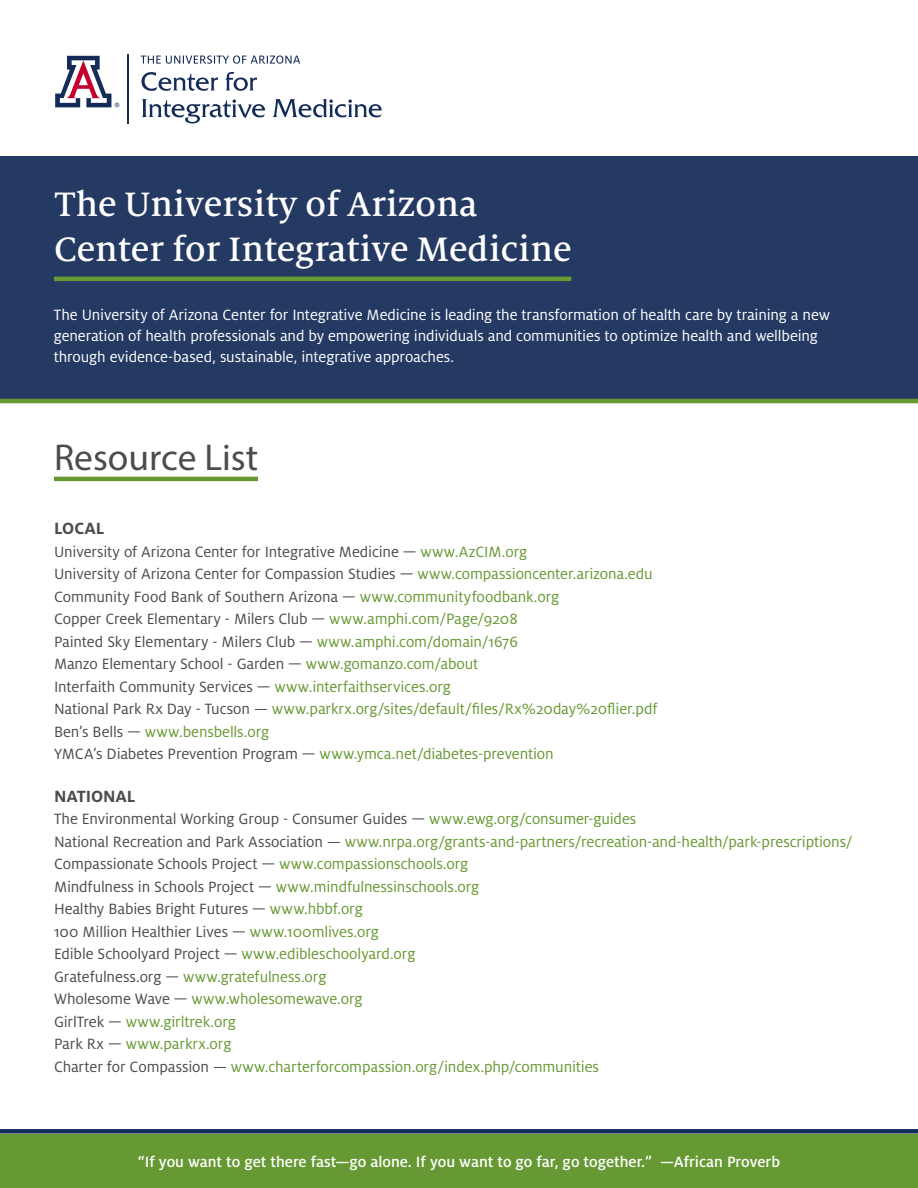
<style>
.page{position:relative;width:918px;height:1188px;background:#fff}
.page>*{position:absolute;margin:0;border:0;box-sizing:border-box;transform-origin:0 0}
.t1{font:500 37.5px "Milo Serif OT";color:#fff}
.t2{font:37.5px "Myriad Pro";color:#4b4c4d}
.t3{font:700 18px "Milo OT";letter-spacing:-.005em;color:#4b4c4d}
.t4{font:16.5px "Milo OT";letter-spacing:-.005em;color:#4b4c4d}
.t5{font:16.5px "Milo OT";letter-spacing:-.005em;color:#693}
.t6{font:16.5px/21px "Milo OT";letter-spacing:-.01em;color:#fff}
.t7{font:500 16.5px "Milo OT";color:#fff}
.s1{color:#693}
.s2{color:#4b4c4d}
</style>
<div class="page">
<div style="left:0;top:156px;width:918px;height:243px;background:#243a62"></div>
<div style="left:0;top:1134px;width:918px;height:54px;background:#693"></div>
<hr style="left:0;top:399px;width:918px;height:4px;background:#693">
<svg style="left:55px;top:55px;width:64px;height:53px"></svg>
<hr style="left:127px;top:54px;width:1px;height:70px;background:#142c57">
<svg style="left:142px;top:99px;width:240px;height:24px"></svg>
<svg style="left:141px;top:72px;width:116px;height:19px"></svg>
<svg style="left:141px;top:55px;width:159px;height:9px"></svg>
<hr style="left:54px;top:277px;width:517px;height:4px;background:#693">
<hr style="left:54px;top:477px;width:204px;height:4px;background:#693">
<div style="left:0;top:1129px;width:918px;height:5px;background:#142c57"></div>
<p class="t1" style="left:55px;top:184px;width:424px">The University of Arizona</p>
<p class="t1" style="left:55px;top:229px;width:518px">Center for Integrative Medicine</p>
<p class="t6" style="left:54px;top:305px;width:778px">The University of Arizona Center for Integrative Medicine is leading the transformation of health care by training a new generation of health professionals and by empowering individuals and communities to optimize health and wellbeing through evidence-based, sustainable, integrative approaches.</p>
<p class="t2" style="left:54px;top:434px;width:206px">Resource List</p>
<p class="t3" style="left:54px;top:518px;width:52px">LOCAL</p>
<p class="t4" style="left:54px;top:542px;width:475px">University of Arizona Center for Integrative Medicine — <span class="s1">www.AzCIM.org</span></p>
<p class="t4" style="left:54px;top:565px;width:600px">University of Arizona Center for Compassion Studies — <span class="s1">www.compassioncenter.arizona.edu</span></p>
<p class="t4" style="left:54px;top:587px;width:507px">Community Food Bank of Southern Arizona — <span class="s1">www.communityfoodbank.org</span></p>
<p class="t4" style="left:54px;top:610px;width:465px">Copper Creek Elementary - Milers Club — <span class="s1">www.amphi.com/Page/9208</span></p>
<p class="t4" style="left:54px;top:632px;width:466px">Painted Sky Elementary - Milers Club — <span class="s1">www.amphi.com/domain/1676</span></p>
<p class="t4" style="left:54px;top:655px;width:426px">Manzo Elementary School - Garden — <span class="s1">www.gomanzo.com/about</span></p>
<p class="t4" style="left:54px;top:677px;width:399px">Interfaith Community Services — <span class="s1">www.interfaithservices.org</span></p>
<p class="t5" style="left:54px;top:700px;width:605px"><span class="s2">National Park Rx Day - Tucson —</span> www.parkrx.org/sites/default/files/Rx%20day%20flier.pdf</p>
<p class="t5" style="left:54px;top:722px;width:217px"><span class="s2">Ben’s Bells —</span> www.bensbells.org</p>
<p class="t4" style="left:54px;top:745px;width:501px">YMCA’s Diabetes Prevention Program — <span class="s1">www.ymca.net/diabetes-prevention</span></p>
<p class="t3" style="left:54px;top:786px;width:83px">NATIONAL</p>
<p class="t4" style="left:54px;top:810px;width:584px">The Environmental Working Group - Consumer Guides — <span class="s1">www.ewg.org/consumer-guides</span></p>
<p class="t5" style="left:54px;top:832px;width:800px"><span class="s2">National Recreation and Park Association —</span> www.nrpa.org/grants-and-partners/recreation-and-health/park-prescriptions/</p>
<p class="t4" style="left:54px;top:855px;width:416px">Compassionate Schools Project — <span class="s1">www.compassionschools.org</span></p>
<p class="t4" style="left:54px;top:877px;width:427px">Mindfulness in Schools Project — <span class="s1">www.mindfulnessinschools.org</span></p>
<p class="t4" style="left:54px;top:900px;width:310px">Healthy Babies Bright Futures — <span class="s1">www.hbbf.org</span></p>
<p class="t4" style="left:54px;top:922px;width:327px">100 Million Healthier Lives — <span class="s1">www.100mlives.org</span></p>
<p class="t4" style="left:54px;top:945px;width:363px">Edible Schoolyard Project — <span class="s1">www.edibleschoolyard.org</span></p>
<p class="t5" style="left:54px;top:967px;width:274px"><span class="s2">Gratefulness.org —</span> www.gratefulness.org</p>
<p class="t5" style="left:54px;top:990px;width:310px"><span class="s2">Wholesome Wave —</span> www.wholesomewave.org</p>
<p class="t5" style="left:54px;top:1012px;width:183px"><span class="s2">GirlTrek —</span> www.girltrek.org</p>
<p class="t5" style="left:54px;top:1035px;width:179px"><span class="s2">Park Rx —</span> www.parkrx.org</p>
<p class="t5" style="left:54px;top:1057px;width:547px"><span class="s2">Charter for Compassion —</span> www.charterforcompassion.org/index.php/communities</p>
<p class="t7" style="left:138px;top:1153px;width:644px">“If you want to get there fast—go alone. If you want to go far, go together.” —African Proverb</p>
</div>
